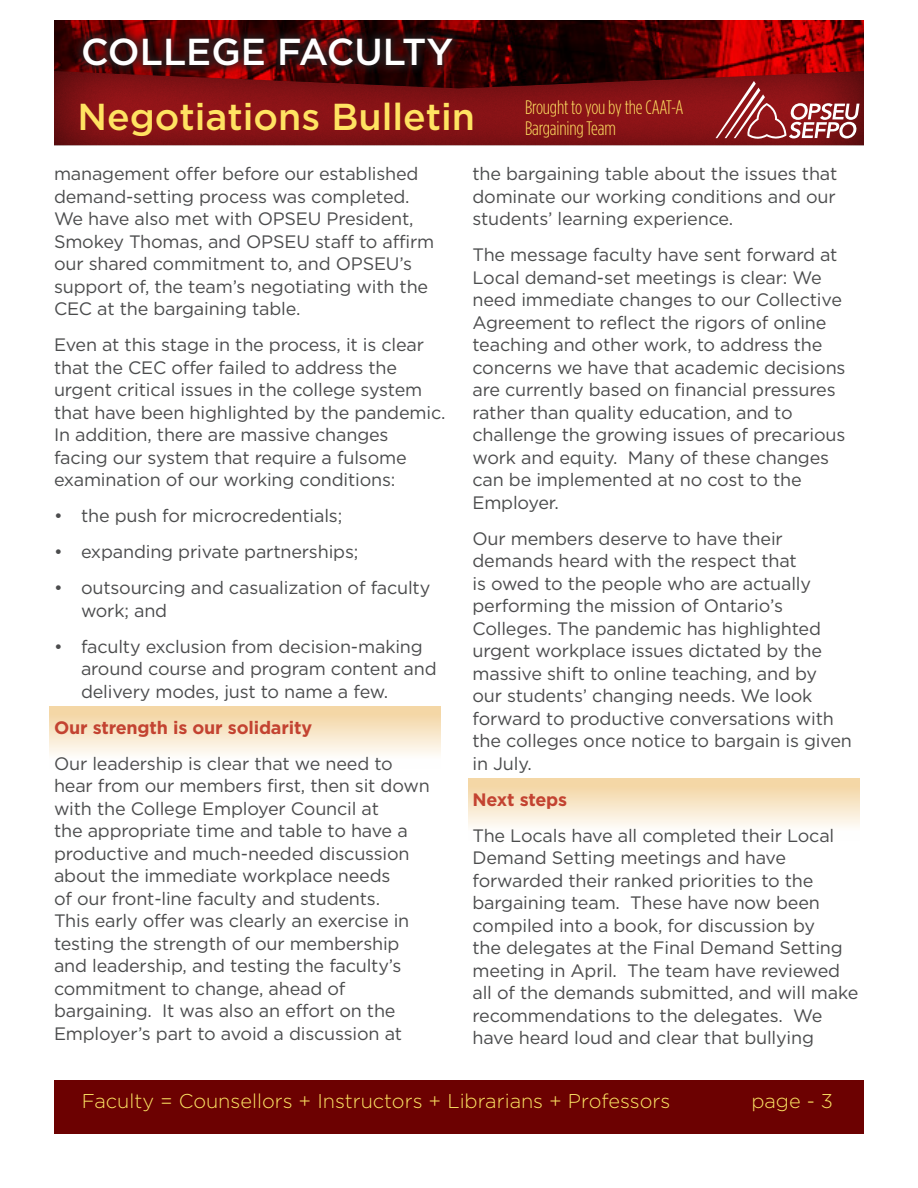
<style>
.page{position:relative;width:918px;height:1188px;background:#fff}
.page>*{position:absolute;margin:0;border:0;box-sizing:border-box;transform-origin:0 0}
.t1{font:500 37.5px "Gotham HTF";color:#ffe362}
.t2{font:500 37.5px "Gotham HTF";color:#fff}
.t3{font:300 19.95px "Gotham HTF";color:#fce463}
.t4{font:300 condensed 19.5px "Gotham HTF";letter-spacing:-.01em;color:#ffe362}
.body_copy___1_column{font:18px/22.5px "Gotham HTF";letter-spacing:-.01em;color:#4b4c4d}
.body_copy___1_column-2{font:700 18px "Gotham HTF";letter-spacing:-.01em;color:#c34331}
</style>
<div class="page">
<div style="left:54px;top:1080px;width:809px;height:54px;background:#6c0101"></div>
<div style="left:468px;top:778px;width:392px;height:64px;background:linear-gradient(to bottom,#f3d29c,#fff)"></div>
<div style="left:50px;top:706px;width:391px;height:64px;background:linear-gradient(to bottom,#f3d29c,#fff)"></div>
<img style="left:54px;top:20px;width:810px;height:51px">
<div style="left:52px;top:71px;width:813px;height:76px;background:#231f20;opacity:.85"></div>
<div style="left:73px;top:28px;width:389px;height:47px;background:#231f20;opacity:.75"></div>
<svg style="left:716px;top:58px;width:143px;height:84px;background:#9d2f31"></svg>
<p class="t2" style="left:81px;top:30px;width:374px">COLLEGE FACULTY</p>
<p class="t1" style="left:77px;top:95px;width:399px">Negotiations Bulletin</p>
<p class="t4" style="left:525px;top:97px;width:160px">Brought to you by the CAAT-A</p>
<p class="t4" style="left:525px;top:118px;width:92px">Bargaining Team</p>
<p class="body_copy___1_column" style="left:54px;top:162px;width:382px">management offer before our established demand-setting process was completed.<br>We have also met with OPSEU President, Smokey Thomas, and OPSEU staff to affirm our shared commitment to, and OPSEU’s support of, the team’s negotiating with the CEC at the bargaining table.</p>
<p class="body_copy___1_column" style="left:54px;top:333px;width:393px">Even at this stage in the process, it is clear that the CEC offer failed to address the urgent critical issues in the college system that have been highlighted by the pandemic.<br>In addition, there are massive changes facing our system that require a fulsome examination of our working conditions:</p>
<p class="body_copy___1_column" style="left:54px;top:504px;width:290px">• the push for microcredentials;</p>
<p class="body_copy___1_column" style="left:54px;top:540px;width:306px">• expanding private partnerships;</p>
<p class="body_copy___1_column" style="left:81px;top:576px;width:351px;text-indent:-27px">• outsourcing and casualization of faculty work; and</p>
<p class="body_copy___1_column" style="left:81px;top:635px;width:357px;text-indent:-27px">• faculty exclusion from decision-making around course and program content and delivery modes, just to name a few.</p>
<p class="body_copy___1_column-2" style="left:54px;top:717px;width:260px">Our strength is our solidarity</p>
<p class="body_copy___1_column" style="left:54px;top:752px;width:377px">Our leadership is clear that we need to hear from our members first, then sit down with the College Employer Council at<br>the appropriate time and table to have a productive and much-needed discussion about the immediate workplace needs<br>of our front-line faculty and students.<br>This early offer was clearly an exercise in testing the strength of our membership and leadership, and testing the faculty’s commitment to change, ahead of bargaining. It was also an effort on the Employer’s part to avoid a discussion at</p>
<p class="body_copy___1_column" style="left:472px;top:162px;width:366px;text-align:justify">the bargaining table about the issues that dominate our working conditions and our students’ learning experience.</p>
<p class="body_copy___1_column" style="left:472px;top:243px;width:375px">The message faculty have sent forward at Local demand-set meetings is clear: We need immediate changes to our Collective Agreement to reflect the rigors of online teaching and other work, to address the concerns we have that academic decisions are currently based on financial pressures rather than quality education, and to challenge the growing issues of precarious work and equity. Many of these changes can be implemented at no cost to the Employer.</p>
<p class="body_copy___1_column" style="left:472px;top:527px;width:381px">Our members deserve to have their demands heard with the respect that<br>is owed to the people who are actually performing the mission of Ontario’s Colleges. The pandemic has highlighted urgent workplace issues dictated by the massive shift to online teaching, and by<br>our students’ changing needs. We look forward to productive conversations with the colleges once notice to bargain is given in July.</p>
<p class="body_copy___1_column-2" style="left:472px;top:789px;width:96px">Next steps</p>
<p class="body_copy___1_column" style="left:472px;top:824px;width:387px">The Locals have all completed their Local Demand Setting meetings and have forwarded their ranked priorities to the bargaining team. These have now been compiled into a book, for discussion by<br>the delegates at the Final Demand Setting meeting in April. The team have reviewed all of the demands submitted, and will make recommendations to the delegates. We have heard loud and clear that bullying</p>
<p class="t3" style="left:82px;top:1090px;width:590px">Faculty = Counsellors + Instructors + Librarians + Professors</p>
<p class="t3" style="left:751px;top:1090px;width:83px">page - 3</p>
</div>
